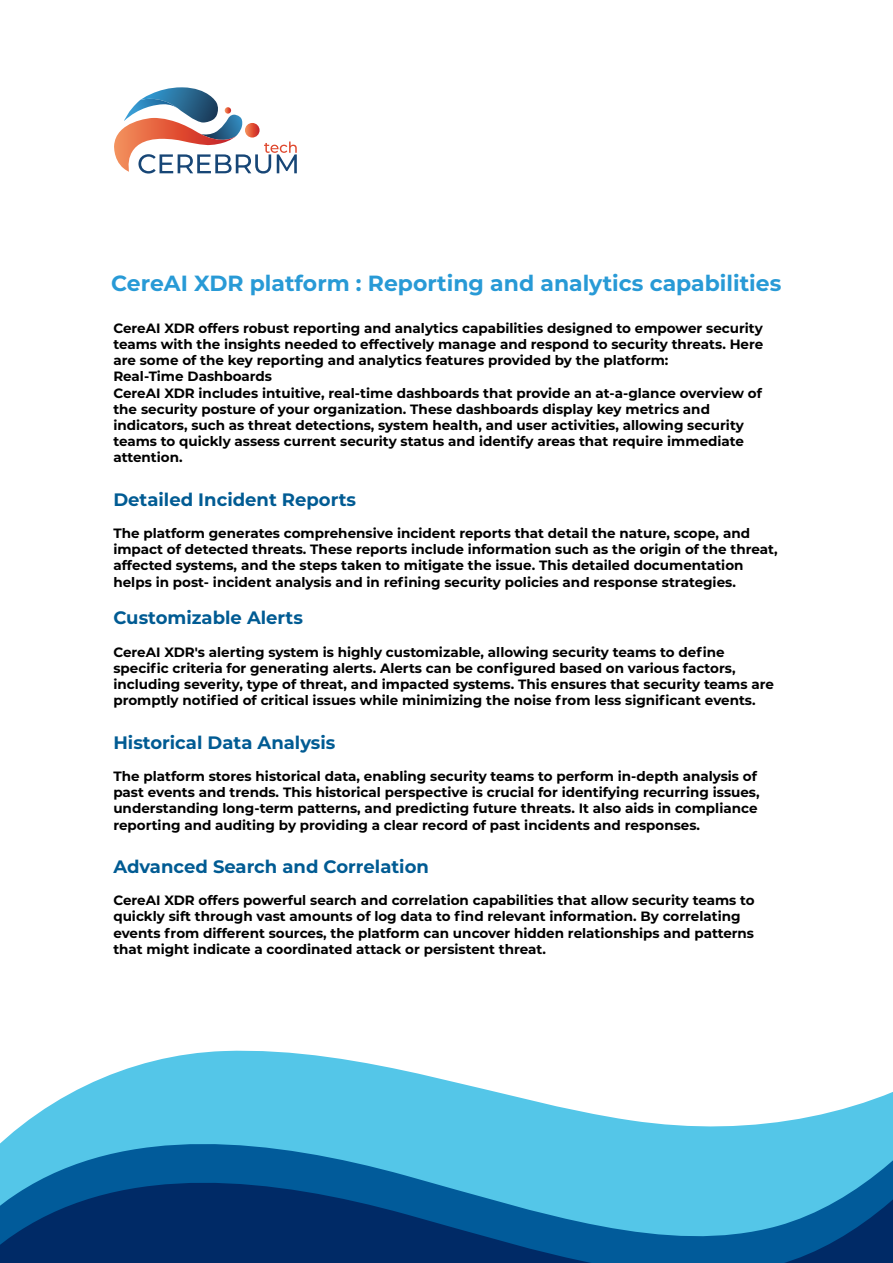
<style>
.page{position:relative;width:893px;height:1263px;background:#fff}
.page>*{position:absolute;margin:0;border:0;box-sizing:border-box;transform-origin:0 0}
.t1{font:700 21.9px "Montserrat";color:#289ad6}
.t2{font:700 18px "Montserrat";color:#005b93}
.t3{font:700 13.5px/16.2px "Montserrat";color:#000}
</style>
<div class="page">
<svg style="left:75px;top:1052px;width:417px;height:39px;fill:#54c6e8"></svg>
<svg style="left:0;top:1091px;width:893px;height:172px;background:#3c91bc"></svg>
<svg style="left:114px;top:87px;width:183px;height:87px"></svg>
<h1 class="t1" style="left:111px;top:267px;width:672px">CereAI XDR platform : Reporting and analytics capabilities</h1>
<p class="t3" style="left:113px;top:319px;width:651px">CereAI XDR offers robust reporting and analytics capabilities designed to empower security teams with the insights needed to effectively manage and respond to security threats. Here are some of the key reporting and analytics features provided by the platform:<br>Real-Time Dashboards<br>CereAI XDR includes intuitive, real-time dashboards that provide an at-a-glance overview of the security posture of your organization. These dashboards display key metrics and indicators, such as threat detections, system health, and user activities, allowing security teams to quickly assess current security status and identify areas that require immediate attention.</p>
<h2 class="t2" style="left:113px;top:486px;width:244px">Detailed Incident Reports</h2>
<p class="t3" style="left:113px;top:524px;width:666px">The platform generates comprehensive incident reports that detail the nature, scope, and impact of detected threats. These reports include information such as the origin of the threat, affected systems, and the steps taken to mitigate the issue. This detailed documentation helps in post- incident analysis and in refining security policies and response strategies.</p>
<h2 class="t2" style="left:113px;top:605px;width:191px">Customizable Alerts</h2>
<p class="t3" style="left:113px;top:643px;width:662px">CereAI XDR's alerting system is highly customizable, allowing security teams to define specific criteria for generating alerts. Alerts can be configured based on various factors, including severity, type of threat, and impacted systems. This ensures that security teams are promptly notified of critical issues while minimizing the noise from less significant events.</p>
<h2 class="t2" style="left:113px;top:729px;width:224px">Historical Data Analysis</h2>
<p class="t3" style="left:113px;top:767px;width:648px">The platform stores historical data, enabling security teams to perform in-depth analysis of past events and trends. This historical perspective is crucial for identifying recurring issues, understanding long-term patterns, and predicting future threats. It also aids in compliance reporting and auditing by providing a clear record of past incidents and responses.</p>
<h2 class="t2" style="left:113px;top:853px;width:317px">Advanced Search and Correlation</h2>
<p class="t3" style="left:113px;top:891px;width:643px">CereAI XDR offers powerful search and correlation capabilities that allow security teams to quickly sift through vast amounts of log data to find relevant information. By correlating events from different sources, the platform can uncover hidden relationships and patterns that might indicate a coordinated attack or persistent threat.</p>
</div>
